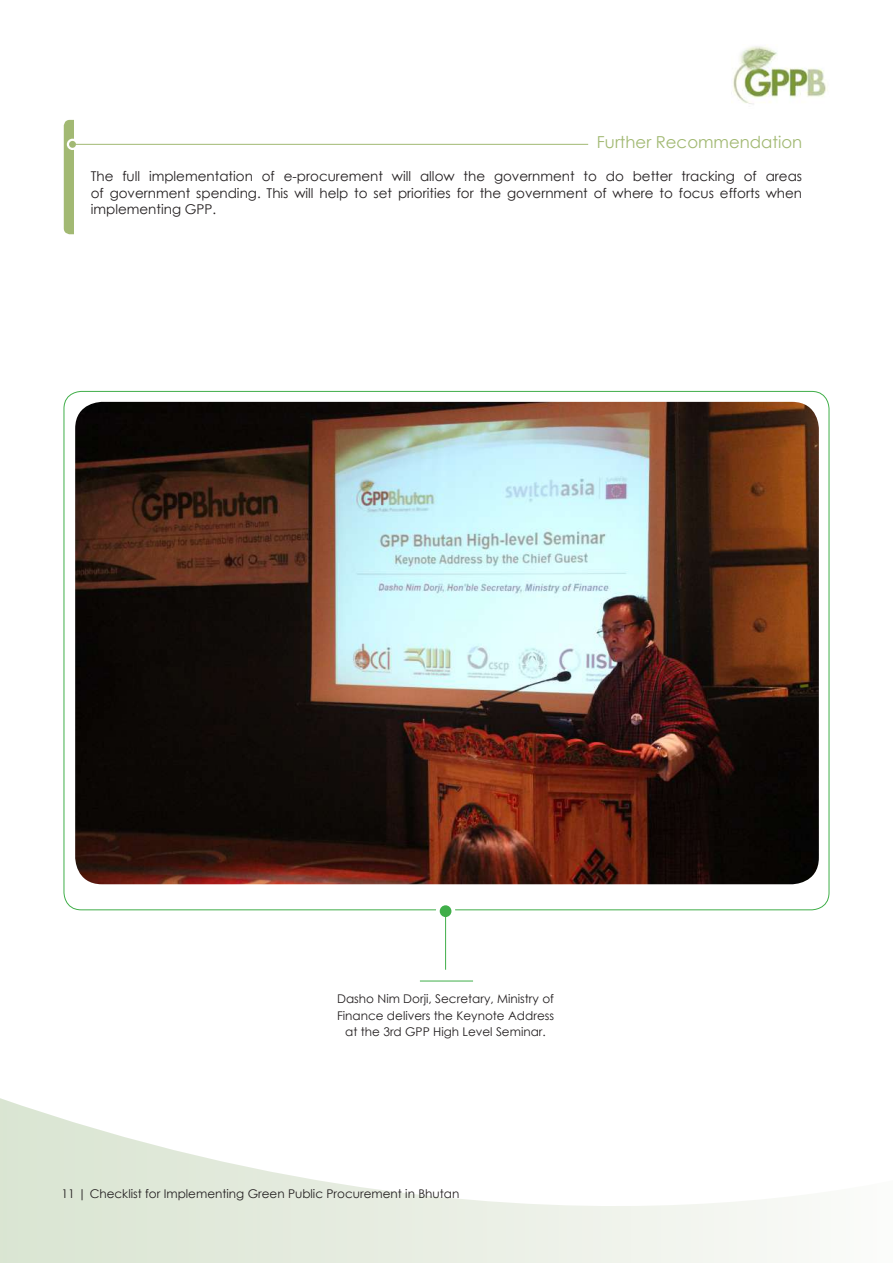
<style>
.page{position:relative;width:893px;height:1263px;background:#fff}
.page>*{position:absolute;margin:0;border:0;box-sizing:border-box;transform-origin:0 0}
.t1{font:16.5px "Century Gothic";color:#a2b973}
.t2{font:13.5px/16.5px "Century Gothic";color:#231f20;text-align:justify}
.t3{font:12px/16.5px "Century Gothic";color:#231f20;text-align:center}
</style>
<div class="page">
<svg style="left:0;top:1098px;width:793px;height:165px"></svg>
<img style="left:733px;top:46px;width:95px;height:58px">
<div style="left:64px;top:120px;width:36px;height:114px;background:#a2b973;border-radius:6px"></div>
<div style="left:67px;top:139px;width:11px;height:11px;border:2px solid #fff;border-radius:50%"></div>
<div style="left:74px;top:115px;width:194px;height:128px;background:#fff"></div>
<div style="left:69px;top:141px;width:7px;height:7px;background:#a2b973;border-radius:50%"></div>
<hr style="left:73px;top:144px;width:515px;height:1px;background:#a2b973">
<img style="left:75px;top:402px;width:744px;height:482px">
<svg style="left:437px;top:903px;width:17px;height:16px"></svg>
<div style="left:436px;top:901px;width:19px;height:20px;border:3px solid #fff;border-radius:50%"></div>
<div style="left:440px;top:905px;width:11px;height:12px;background:#40ae49;border-radius:50%"></div>
<hr style="left:445px;top:916px;width:1px;height:54px;background:#40ae49">
<hr style="left:420px;top:981px;width:53px;height:1px;background:#40ae49">
<p class="t1" style="left:597px;top:131px;width:207px">Further Recommendation</p>
<p class="t2" style="left:91px;top:168px;width:713px">The full implementation of e-procurement will allow the government to do better tracking of areas of government spending. This will help to set priorities for the government of where to focus efforts when implementing GPP.</p>
<p class="t3" style="left:337px;top:991px;width:219px">Dasho Nim Dorji, Secretary, Ministry of<br>Finance delivers the Keynote Address at the 3rd GPP High Level Seminar.</p>
<p class="t3" style="left:62px;top:1185px;width:399px">11 | Checklist for Implementing Green Public Procurement in Bhutan</p>
</div>
